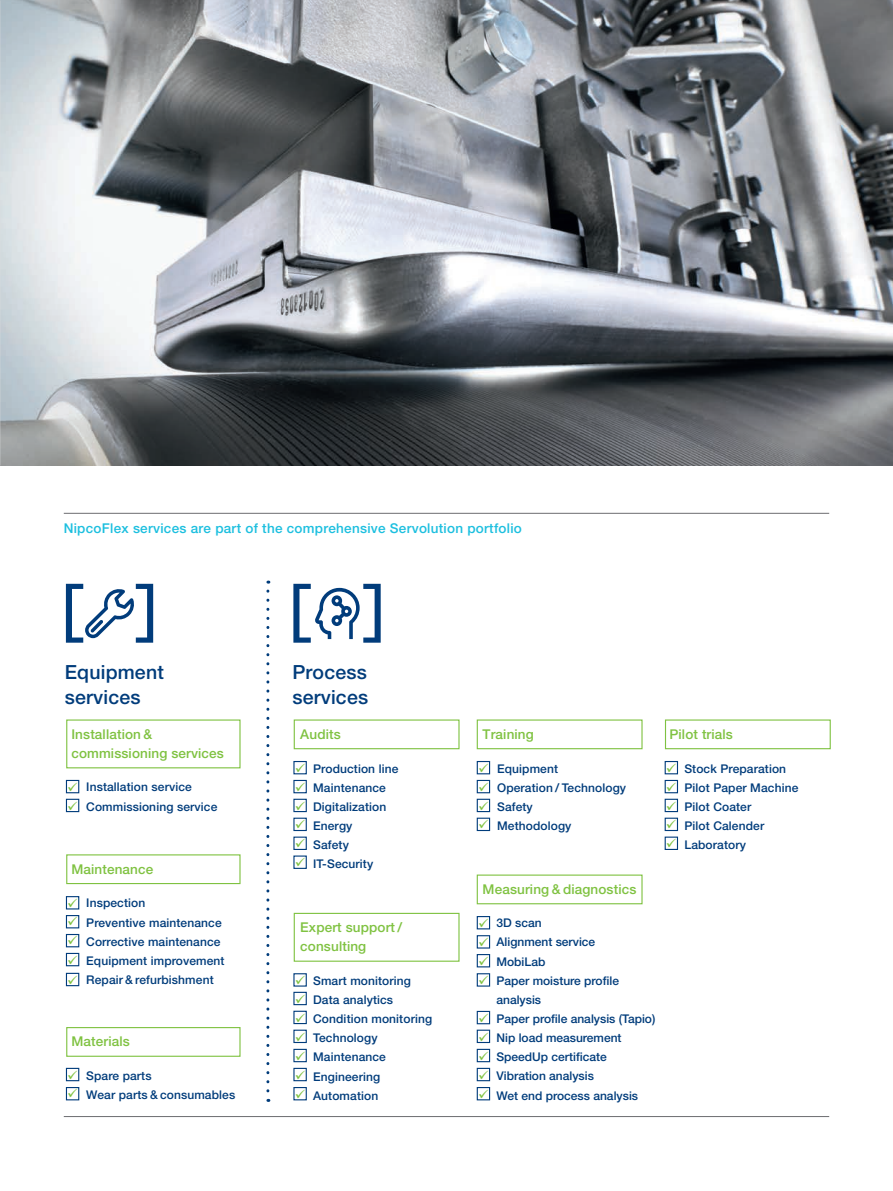
<style>
.page{position:relative;width:893px;height:1191px;background:#fff}
.page>*{position:absolute;margin:0;border:0;box-sizing:border-box;transform-origin:0 0}
.t1{font:500 19.5px/25.5px "Helvetica Neue LT Pro";letter-spacing:.01em;color:#013c7b}
.t2{font:500 13.5px/19.2px "Helvetica Neue LT Pro";letter-spacing:.01em;color:#7fc241}
.t3{font:500 13.5px "Helvetica Neue LT Pro";letter-spacing:.02em;color:#1cbfdf}
.t4{font:13.5px/19px "Wingdings";color:#7fc241;text-align:justify}
.t5{font:500 12px/19.2px "Helvetica Neue LT Pro";letter-spacing:.01em;color:#013c7b}
</style>
<div class="page">
<img style="left:0;top:0;width:893px;height:466px">
<div style="left:294px;top:719px;width:166px;height:30px;border:1px solid #7fc241"></div>
<div style="left:294px;top:912px;width:166px;height:49px;border:1px solid #7fc241"></div>
<div style="left:477px;top:874px;width:166px;height:30px;border:1px solid #7fc241"></div>
<div style="left:477px;top:719px;width:166px;height:30px;border:1px solid #7fc241"></div>
<svg style="left:266px;top:591px;width:3px;height:511px"></svg>
<div style="left:66px;top:719px;width:175px;height:49px;border:1px solid #7fc241"></div>
<div style="left:66px;top:854px;width:175px;height:30px;border:1px solid #7fc241"></div>
<div style="left:66px;top:1027px;width:175px;height:29px;border:1px solid #7fc241"></div>
<div style="left:293px;top:761px;width:14px;height:13px;border:1px solid #013c7b"></div>
<div style="left:293px;top:973px;width:14px;height:13px;border:1px solid #013c7b"></div>
<div style="left:477px;top:916px;width:13px;height:13px;border:1px solid #013c7b"></div>
<div style="left:66px;top:896px;width:13px;height:13px;border:1px solid #013c7b"></div>
<div style="left:293px;top:798px;width:14px;height:14px;border:1px solid #013c7b"></div>
<div style="left:293px;top:1010px;width:14px;height:14px;border:1px solid #013c7b"></div>
<div style="left:477px;top:954px;width:13px;height:13px;border:1px solid #013c7b"></div>
<div style="left:477px;top:761px;width:13px;height:13px;border:1px solid #013c7b"></div>
<div style="left:66px;top:780px;width:13px;height:13px;border:1px solid #013c7b"></div>
<div style="left:66px;top:1067px;width:13px;height:14px;border:1px solid #013c7b"></div>
<div style="left:66px;top:934px;width:13px;height:13px;border:1px solid #013c7b"></div>
<div style="left:293px;top:836px;width:14px;height:14px;border:1px solid #013c7b"></div>
<div style="left:293px;top:1048px;width:14px;height:14px;border:1px solid #013c7b"></div>
<div style="left:293px;top:1087px;width:14px;height:13px;border:1px solid #013c7b"></div>
<div style="left:477px;top:1011px;width:13px;height:13px;border:1px solid #013c7b"></div>
<div style="left:477px;top:1029px;width:13px;height:14px;border:1px solid #013c7b"></div>
<div style="left:477px;top:1048px;width:13px;height:14px;border:1px solid #013c7b"></div>
<div style="left:477px;top:1067px;width:13px;height:14px;border:1px solid #013c7b"></div>
<div style="left:477px;top:1087px;width:13px;height:13px;border:1px solid #013c7b"></div>
<div style="left:477px;top:798px;width:13px;height:14px;border:1px solid #013c7b"></div>
<div style="left:477px;top:817px;width:13px;height:14px;border:1px solid #013c7b"></div>
<div style="left:293px;top:780px;width:14px;height:13px;border:1px solid #013c7b"></div>
<div style="left:293px;top:991px;width:14px;height:14px;border:1px solid #013c7b"></div>
<div style="left:477px;top:935px;width:13px;height:13px;border:1px solid #013c7b"></div>
<div style="left:66px;top:915px;width:13px;height:13px;border:1px solid #013c7b"></div>
<div style="left:293px;top:817px;width:14px;height:14px;border:1px solid #013c7b"></div>
<div style="left:293px;top:1029px;width:14px;height:14px;border:1px solid #013c7b"></div>
<div style="left:293px;top:1067px;width:14px;height:14px;border:1px solid #013c7b"></div>
<div style="left:477px;top:973px;width:13px;height:13px;border:1px solid #013c7b"></div>
<div style="left:477px;top:780px;width:13px;height:13px;border:1px solid #013c7b"></div>
<div style="left:66px;top:798px;width:13px;height:14px;border:1px solid #013c7b"></div>
<div style="left:66px;top:1087px;width:13px;height:13px;border:1px solid #013c7b"></div>
<div style="left:66px;top:953px;width:13px;height:13px;border:1px solid #013c7b"></div>
<div style="left:293px;top:855px;width:14px;height:14px;border:1px solid #013c7b"></div>
<div style="left:66px;top:972px;width:13px;height:14px;border:1px solid #013c7b"></div>
<svg style="left:66px;top:584px;width:87px;height:58px"></svg>
<svg style="left:293px;top:584px;width:88px;height:58px"></svg>
<div style="left:665px;top:719px;width:166px;height:30px;border:1px solid #7fc241"></div>
<div style="left:665px;top:761px;width:13px;height:13px;border:1px solid #013c7b"></div>
<div style="left:665px;top:798px;width:13px;height:14px;border:1px solid #013c7b"></div>
<div style="left:665px;top:836px;width:13px;height:14px;border:1px solid #013c7b"></div>
<div style="left:665px;top:780px;width:13px;height:13px;border:1px solid #013c7b"></div>
<div style="left:665px;top:817px;width:13px;height:14px;border:1px solid #013c7b"></div>
<hr style="left:64px;top:513px;width:765px;height:1px;background:#6c6d70">
<hr style="left:64px;top:1116px;width:765px;height:1px;background:#6c6d70">
<svg style="left:479px;top:810px;width:9px;height:9px"></svg>
<p class="t3" style="left:64px;top:520px;width:460px">NipcoFlex services are part of the comprehensive Servolution portfolio</p>
<h1 class="t1" style="left:65px;top:658px;width:101px">Equipment services</h1>
<h1 class="t1" style="left:292px;top:658px;width:77px">Process services</h1>
<p class="t2" style="left:71px;top:724px;width:154px">Installation &amp; commissioning services</p>
<p class="t5" style="left:86px;top:777px;width:133px">Installation service<br>Commissioning service</p>
<p class="t2" style="left:71px;top:859px;width:83px">Maintenance</p>
<p class="t5" style="left:86px;top:893px;width:140px">Inspection<br>Preventive maintenance<br>Corrective maintenance<br>Equipment improvement<br>Repair &amp; refurbishment</p>
<p class="t2" style="left:71px;top:1031px;width:60px">Materials</p>
<p class="t5" style="left:86px;top:1066px;width:151px">Spare parts<br>Wear parts &amp; consumables</p>
<p class="t2" style="left:300px;top:724px;width:42px">Audits</p>
<p class="t5" style="left:313px;top:758px;width:87px">Production line<br>Maintenance<br>Digitalization<br>Energy<br>Safety<br>IT-Security</p>
<p class="t2" style="left:300px;top:917px;width:104px">Expert support / consulting</p>
<p class="t5" style="left:313px;top:970px;width:120px">Smart monitoring<br>Data analytics<br>Condition monitoring<br>Technology<br>Maintenance<br>Engineering<br>Automation</p>
<p class="t2" style="left:483px;top:724px;width:53px">Training</p>
<p class="t5" style="left:497px;top:758px;width:131px">Equipment<br>Operation / Technology<br>Safety<br>Methodology</p>
<p class="t2" style="left:483px;top:879px;width:155px">Measuring &amp; diagnostics</p>
<p class="t4" style="left:478px;top:1009px;width:12px">✓ ✓ ✓ ✓ ✓</p>
<p class="t5" style="left:496px;top:913px;width:160px">3D scan<br>Alignment service<br>MobiLab<br>Paper moisture profile analysis<br>Paper profile analysis (Tapio)<br>Nip load measurement<br>SpeedUp certificate<br>Vibration analysis<br>Wet end process analysis</p>
<p class="t2" style="left:669px;top:724px;width:65px">Pilot trials</p>
<p class="t5" style="left:684px;top:758px;width:115px">Stock Preparation<br>Pilot Paper Machine<br>Pilot Coater<br>Pilot Calender<br>Laboratory</p>
</div>
